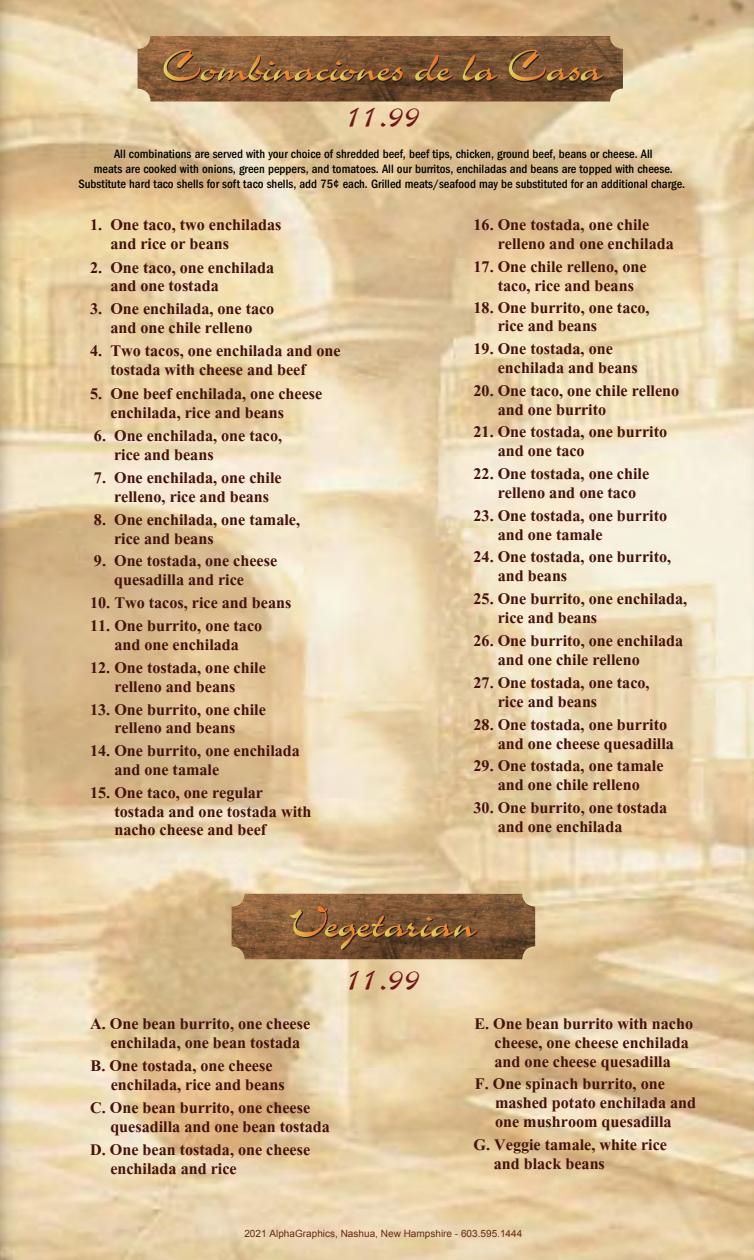
<style>
.page{position:relative;width:754px;height:1260px;background:#fff}
.page>*{position:absolute;margin:0;border:0;box-sizing:border-box;transform-origin:0 0}
.t1{font:45.12px "Airfoil Script Ssk";color:#721618}
.t2{font:700 20px/18.8px "Aparajita";color:#45120d}
.t3{font:500 condensed 12.5px/15px "Franklin Gothic";color:#000;text-align:center}
.t4{font:10px "Arial";color:#672d11}
</style>
<div class="page">
<img style="left:0;top:0;width:754px;height:1260px">
<img style="left:232px;top:894px;width:303px;height:65px">
<img style="left:138px;top:36px;width:485px;height:66px">
<svg style="left:290px;top:906px;width:188px;height:44px;background:#815932"></svg>
<svg style="left:163px;top:50px;width:240px;height:32px;background:#8e6237"></svg>
<svg style="left:415px;top:55px;width:38px;height:27px"></svg>
<svg style="left:463px;top:55px;width:35px;height:27px"></svg>
<svg style="left:509px;top:50px;width:95px;height:32px;background:#865d33"></svg>
<h1 class="t1" style="left:346px;top:88px;width:76px">11.99</h1>
<p class="t3" style="left:78px;top:147px;width:608px">All combinations are served with your choice of shredded beef, beef tips, chicken, ground beef, beans or cheese. All<br>meats are cooked with onions, green peppers, and tomatoes. All our burritos, enchiladas and beans are topped with cheese.<br>Substitute hard taco shells for soft taco shells, add 75¢ each. Grilled meats/seafood may be substituted for an additional charge.</p>
<p class="t2" style="left:110px;top:217px;width:173px;text-indent:-20px">1. One taco, two enchiladas and rice or beans</p>
<p class="t2" style="left:110px;top:260px;width:165px;text-indent:-20px">2. One taco, one enchilada and one tostada</p>
<p class="t2" style="left:90px;top:302px;width:186px;text-align:center">3. One enchilada, one taco and one chile relleno</p>
<p class="t2" style="left:110px;top:344px;width:232px;text-indent:-20px">4. Two tacos, one enchilada and one tostada with cheese and beef</p>
<p class="t2" style="left:110px;top:386px;width:213px;text-indent:-20px">5. One beef enchilada, one cheese enchilada, rice and beans</p>
<p class="t2" style="left:114px;top:428px;width:169px;text-indent:-20px">6. One enchilada, one taco, rice and beans</p>
<p class="t2" style="left:94px;top:470px;width:189px;text-align:center">7. One enchilada, one chile relleno, rice and beans</p>
<p class="t2" style="left:114px;top:512px;width:187px;text-indent:-20px">8. One enchilada, one tamale, rice and beans</p>
<p class="t2" style="left:114px;top:554px;width:165px;text-indent:-20px">9. One tostada, one cheese quesadilla and rice</p>
<p class="t2" style="left:90px;top:596px;width:203px">10. Two tacos, rice and beans</p>
<p class="t2" style="left:90px;top:619px;width:173px;text-align:center">11. One burrito, one taco and one enchilada</p>
<p class="t2" style="left:90px;top:660px;width:177px;text-align:center">12. One tostada, one chile relleno and beans</p>
<p class="t2" style="left:90px;top:702px;width:177px;text-align:center">13. One burrito, one chile relleno and beans</p>
<p class="t2" style="left:114px;top:744px;width:187px;text-indent:-24px">14. One burrito, one enchilada and one tamale</p>
<p class="t2" style="left:114px;top:785px;width:199px;text-indent:-24px">15. One taco, one regular tostada and one tostada with nacho cheese and beef</p>
<p class="t2" style="left:90px;top:1016px;width:221px;text-align:center">A. One bean burrito, one cheese enchilada, one bean tostada</p>
<p class="t2" style="left:111px;top:1059px;width:175px;text-indent:-20px">B. One tostada, one cheese enchilada, rice and beans</p>
<p class="t2" style="left:110px;top:1101px;width:221px;text-indent:-20px">C. One bean burrito, one cheese quesadilla and one bean tostada</p>
<p class="t2" style="left:110px;top:1142px;width:201px;text-indent:-20px">D. One bean tostada, one cheese enchilada and rice</p>
<h1 class="t1" style="left:346px;top:951px;width:76px">11.99</h1>
<p class="t2" style="left:498px;top:217px;width:178px;text-indent:-24px">16. One tostada, one chile relleno and one enchilada</p>
<p class="t2" style="left:473px;top:259px;width:174px;text-align:center">17. One chile relleno, one taco, rice and beans</p>
<p class="t2" style="left:498px;top:300px;width:153px;text-indent:-24px">18. One burrito, one taco, rice and beans</p>
<p class="t2" style="left:498px;top:342px;width:141px;text-indent:-24px">19. One tostada, one enchilada and beans</p>
<p class="t2" style="left:498px;top:383px;width:183px;text-indent:-24px">20. One taco, one chile relleno and one burrito</p>
<p class="t2" style="left:498px;top:425px;width:171px;text-indent:-24px">21. One tostada, one burrito and one taco</p>
<p class="t2" style="left:473px;top:466px;width:177px;text-align:center">22. One tostada, one chile relleno and one taco</p>
<p class="t2" style="left:498px;top:508px;width:171px;text-indent:-24px">23. One tostada, one burrito and one tamale</p>
<p class="t2" style="left:498px;top:550px;width:175px;text-indent:-24px">24. One tostada, one burrito, and beans</p>
<p class="t2" style="left:498px;top:591px;width:191px;text-indent:-24px">25. One burrito, one enchilada, rice and beans</p>
<p class="t2" style="left:498px;top:633px;width:187px;text-indent:-24px">26. One burrito, one enchilada and one chile relleno</p>
<p class="t2" style="left:498px;top:675px;width:153px;text-indent:-24px">27. One tostada, one taco, rice and beans</p>
<p class="t2" style="left:498px;top:717px;width:178px;text-indent:-24px">28. One tostada, one burrito and one cheese quesadilla</p>
<p class="t2" style="left:473px;top:759px;width:191px;text-align:center">29. One tostada, one tamale and one chile relleno</p>
<p class="t2" style="left:498px;top:800px;width:171px;text-indent:-24px">30. One burrito, one tostada and one enchilada</p>
<p class="t2" style="left:494px;top:1016px;width:200px;text-indent:-20px">E. One bean burrito with nacho cheese, one cheese enchilada and one cheese quesadilla</p>
<p class="t2" style="left:495px;top:1077px;width:203px;text-indent:-20px">F. One spinach burrito, one mashed potato enchilada and one mushroom quesadilla</p>
<p class="t2" style="left:494px;top:1137px;width:175px;text-indent:-20px">G. Veggie tamale, white rice and black beans</p>
<p class="t4" style="left:244px;top:1227px;width:279px">2021 AlphaGraphics, Nashua, New Hampshire - 603.595.1444</p>
</div>
